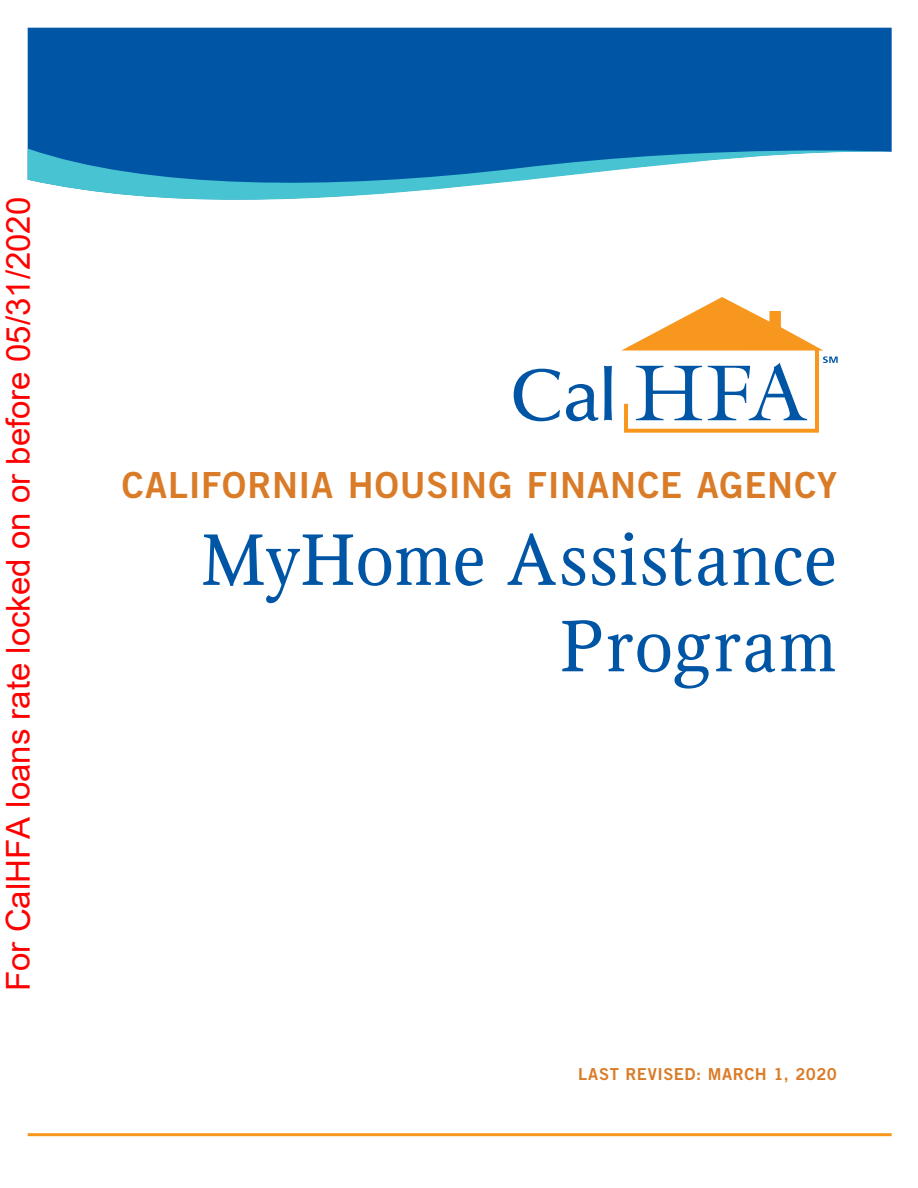
<style>
.page{position:relative;width:918px;height:1188px;background:#fff}
.page>*{position:absolute;margin:0;border:0;box-sizing:border-box;transform-origin:0 0}
.Header_-_Handbook_Na{font:72px/86.4px "Octava";letter-spacing:.015em;color:#0155a5;text-align:right}
.Header_-_Handbook_Na-2{font:36px "Trade Gothic LT Std Bd 2";letter-spacing:.02em;color:#da7c27}
.t1{font:33px "Arial";color:#f00}
.Header_-_Handbook_Na-3{font:16.5px "Trade Gothic LT Std Bd 2";letter-spacing:.03em;color:#da7c27}
</style>
<div class="page">
<div style="left:28px;top:28px;width:864px;height:116px;background:#0155a5"></div>
<svg style="left:28px;top:144px;width:864px;height:56px"></svg>
<hr style="left:28px;top:1133px;width:864px;height:3px;background:#f7971d">
<svg style="left:621px;top:297px;width:217px;height:136px"></svg>
<svg style="left:514px;top:369px;width:46px;height:52px"></svg>
<svg style="left:566px;top:384px;width:32px;height:37px"></svg>
<svg style="left:604px;top:366px;width:8px;height:54px"></svg>
<p class="t1" style="left:-5px;top:991px;width:796px;rotate:-90deg">For CalHFA loans rate locked on or before 05/31/2020</p>
<h1 class="Header_-_Handbook_Na-2" style="left:122px;top:463px;width:717px">CALIFORNIA HOUSING FINANCE AGENCY</h1>
<h1 class="Header_-_Handbook_Na" style="left:200px;top:516px;width:638px">MyHome Assistance<br>Program</h1>
<h1 class="Header_-_Handbook_Na-3" style="left:578px;top:1064px;width:260px">LAST REVISED: MARCH 1, 2020</h1>
</div>
